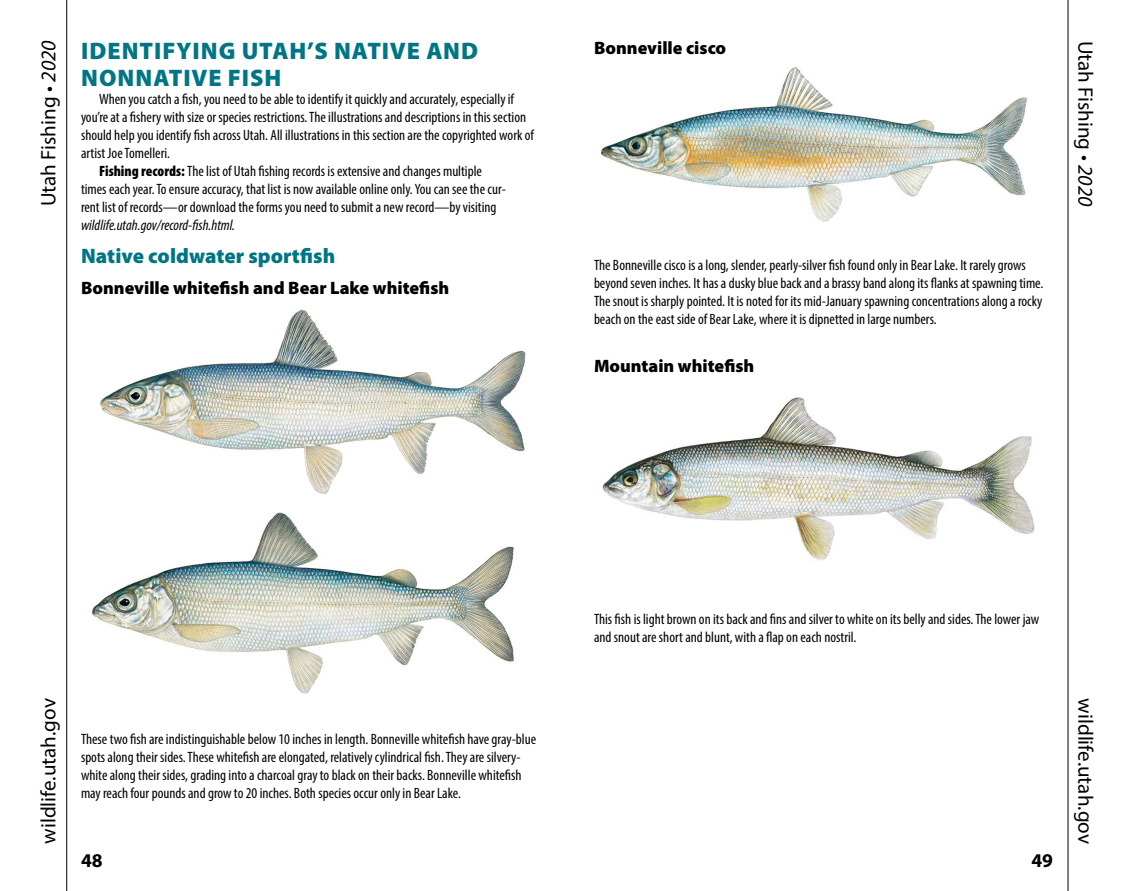
<style>
.page{position:relative;width:1134px;height:891px;background:#fff}
.page>*{position:absolute;margin:0;border:0;box-sizing:border-box;transform-origin:0 0}
.t1{font:900 24px/27px "Myriad Pro";letter-spacing:.035em;color:#007685}
.t2{font:21px "Myriad Pro";color:#000}
.t3{font:900 21px "Myriad Pro";color:#007685}
.t4{font:700 19.5px "Myriad Pro";color:#000}
.t5{font:900 18px "Myriad Pro";color:#000}
.t6{font:condensed 15px/18px "Myriad Pro";color:#000}
.t7{font:italic condensed 15px "Myriad Pro";color:#000}
.s1{font-style:italic}
.s2{font-weight:900}
</style>
<div class="page">
<hr style="left:66px;top:0;width:1px;height:891px;background:#000">
<hr style="left:1068px;top:0;width:1px;height:891px;background:#000">
<img style="left:99px;top:309px;width:427px;height:185px">
<img style="left:92px;top:512px;width:422px;height:182px">
<img style="left:602px;top:397px;width:433px;height:164px">
<img style="left:600px;top:67px;width:428px;height:155px">
<h2 class="t2" style="left:35px;top:206px;width:167px;rotate:-90deg">Utah Fishing • <span class="s1">2020</span></h2>
<h1 class="t1" style="left:81px;top:37px;width:399px">IDENTIFYING UTAH’S NATIVE AND<br>NONNATIVE FISH</h1>
<p class="t6" style="left:99px;top:89px;width:417px">When you catch a fish, you need to be able to identify it quickly and accurately, especially if</p>
<p class="t6" style="left:81px;top:107px;width:447px">you’re at a fishery with size or species restrictions. The illustrations and descriptions in this section</p>
<p class="t6" style="left:81px;top:125px;width:454px">should help you identify fish across Utah. All illustrations in this section are the copyrighted work of</p>
<p class="t6" style="left:81px;top:143px;width:91px">artist Joe Tomelleri.</p>
<p class="t6" style="left:99px;top:161px;width:385px"><span class="s2">Fishing records:</span> The list of Utah fishing records is extensive and changes multiple</p>
<p class="t6" style="left:81px;top:179px;width:426px">times each year. To ensure accuracy, that list is now available online only. You can see the cur-</p>
<p class="t6" style="left:81px;top:197px;width:417px">rent list of records—or download the forms you need to submit a new record—by visiting</p>
<p class="t7" style="left:81px;top:215px;width:155px">wildlife.utah.gov/record-fish.html.</p>
<h2 class="t3" style="left:81px;top:244px;width:256px">Native coldwater sportfish</h2>
<p class="t5" style="left:81px;top:277px;width:370px">Bonneville whitefish and Bear Lake whitefish</p>
<p class="t5" style="left:594px;top:38px;width:134px">Bonneville cisco</p>
<p class="t6" style="left:594px;top:256px;width:451px">The Bonneville cisco is a long, slender, pearly-silver fish found only in Bear Lake. It rarely grows beyond seven inches. It has a dusky blue back and a brassy band along its flanks at spawning time.<br>The snout is sharply pointed. It is noted for its mid-January spawning concentrations along a rocky beach on the east side of Bear Lake, where it is dipnetted in large numbers.</p>
<p class="t5" style="left:594px;top:356px;width:162px">Mountain whitefish</p>
<h2 class="t2" style="left:1099px;top:40px;width:167px;rotate:90deg">Utah Fishing • <span class="s1">2020</span></h2>
<h2 class="t2" style="left:35px;top:844px;width:147px;rotate:-90deg">wildlife.utah.gov</h2>
<p class="t6" style="left:81px;top:730px;width:457px">These two fish are indistinguishable below 10 inches in length. Bonneville whitefish have gray-blue spots along their sides. These whitefish are elongated, relatively cylindrical fish. They are silvery&shy;white along their sides, grading into a charcoal gray to black on their backs. Bonneville whitefish may reach four pounds and grow to 20 inches. Both species occur only in Bear Lake.</p>
<h3 class="t4" style="left:81px;top:848px;width:23px">48</h3>
<p class="t6" style="left:594px;top:610px;width:447px">This fish is light brown on its back and fins and silver to white on its belly and sides. The lower jaw and snout are short and blunt, with a flap on each nostril.</p>
<h3 class="t4" style="left:1031px;top:848px;width:23px">49</h3>
<h2 class="t2" style="left:1099px;top:698px;width:147px;rotate:90deg">wildlife.utah.gov</h2>
</div>
